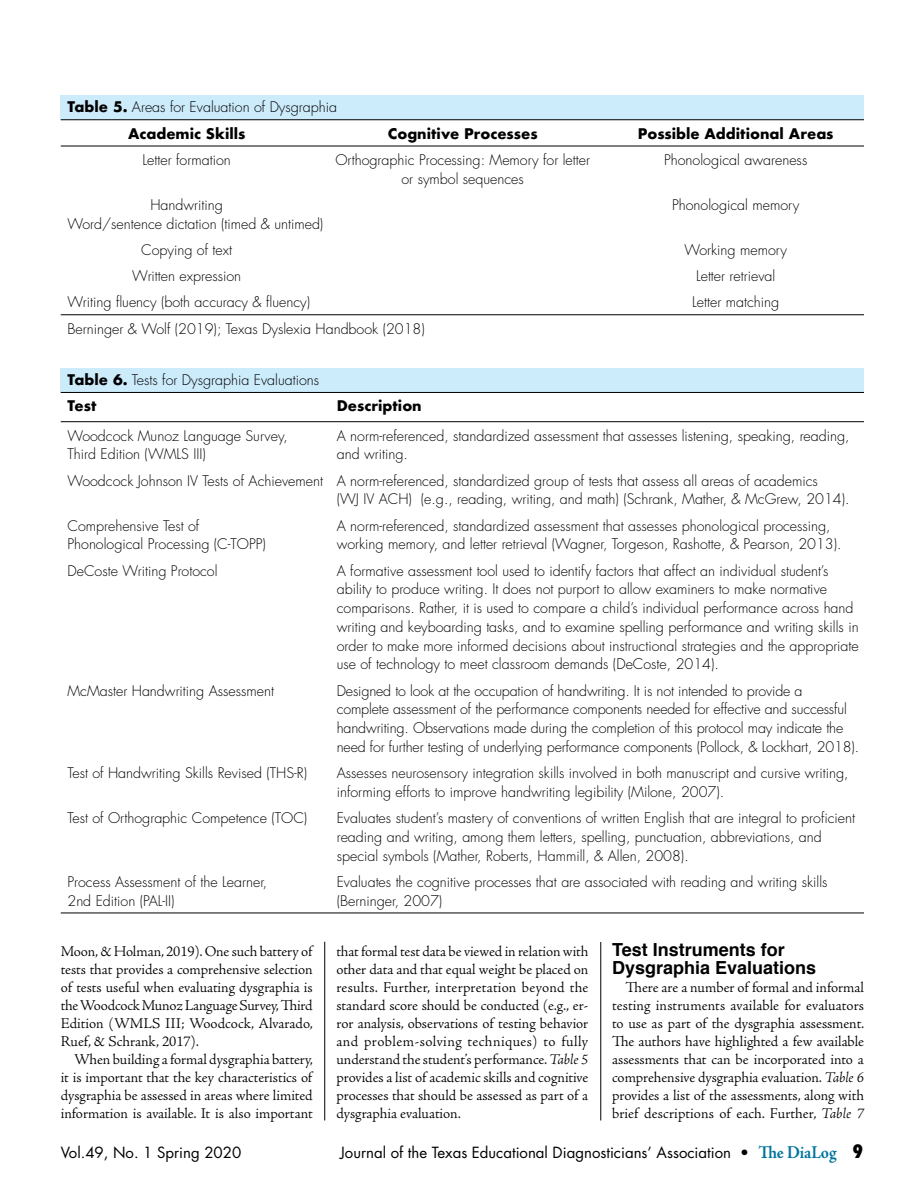
<style>
.page{position:relative;width:918px;height:1188px;background:#fff}
.page>*{position:absolute;margin:0;border:0;box-sizing:border-box;transform-origin:0 0}
.t1{font:700 18px/18px "Helvetica";color:#000}
.t2{font:300 15px/18px "Adobe Jenson Pro";color:#000;text-align:justify}
.t3{font:15px "Futura";color:#000}
.t4{font:300 14.25px/18.8px "Futura";color:#000}
.t5{font:700 14.25px "Futura";color:#000}
.s1{font-weight:700}
.s2{font-style:italic}
.s3{font-family:"Adobe Jenson Pro";font-weight:700;font-size:18.15px;color:#00749e}
.s4{font-weight:800;font-stretch:condensed;font-size:18px}
</style>
<div class="page">
<div style="left:61px;top:96px;width:803px;height:24px;background:#c7eafb"></div>
<div style="left:61px;top:368px;width:803px;height:25px;background:#c7eafb"></div>
<hr style="left:61px;top:120px;width:803px;height:1px;background:#000">
<hr style="left:61px;top:146px;width:803px;height:1px;background:#000">
<hr style="left:61px;top:315px;width:803px;height:1px;background:#000">
<hr style="left:61px;top:392px;width:803px;height:1px;background:#000">
<hr style="left:61px;top:421px;width:803px;height:1px;background:#000">
<hr style="left:61px;top:913px;width:803px;height:1px;background:#000">
<hr style="left:324px;top:942px;width:1px;height:178px;background:#000">
<hr style="left:601px;top:942px;width:1px;height:178px;background:#000">
<p class="t4" style="left:128px;top:94px;width:211px;line-height:26.2px;text-indent:-61px"><span class="s1">Table 5.</span> Areas for Evaluation of Dysgraphia<br><span class="s1">Academic Skills</span></p>
<p class="t5" style="left:388px;top:123px;width:151px">Cognitive Processes</p>
<p class="t5" style="left:638px;top:123px;width:197px">Possible Additional Areas</p>
<p class="t4" style="left:143px;top:151px;width:90px">Letter formation</p>
<p class="t4" style="left:335px;top:151px;width:256px">Orthographic Processing: Memory for letter</p>
<p class="t4" style="left:664px;top:151px;width:145px">Phonological awareness</p>
<p class="t4" style="left:402px;top:169px;width:124px">or symbol sequences</p>
<p class="t4" style="left:150px;top:196px;width:74px">Handwriting</p>
<p class="t4" style="left:672px;top:196px;width:129px">Phonological memory</p>
<p class="t4" style="left:141px;top:211px;width:184px;line-height:26.2px;text-indent:-74px">Word/sentence dictation (timed &amp; untimed)<br>Copying of text</p>
<p class="t4" style="left:685px;top:241px;width:104px">Working memory</p>
<p class="t4" style="left:132px;top:267px;width:110px">Written expression</p>
<p class="t4" style="left:696px;top:267px;width:81px">Letter retrieval</p>
<p class="t4" style="left:67px;top:293px;width:244px">Writing fluency (both accuracy &amp; fluency)</p>
<p class="t4" style="left:692px;top:293px;width:88px">Letter matching</p>
<p class="t4" style="left:68px;top:319px;width:359px">Berninger &amp; Wolf (2019); Texas Dyslexia Handbook (2018)</p>
<p class="t4" style="left:68px;top:367px;width:253px;line-height:26.2px"><span class="s1">Table 6.</span> Tests for Dysgraphia Evaluations<br><span class="s1">Test</span></p>
<p class="t5" style="left:337px;top:396px;width:87px">Description</p>
<p class="t4" style="left:68px;top:426px;width:222px">Woodcock Munoz Language Survey,</p>
<p class="t4" style="left:337px;top:426px;width:514px">A norm-referenced, standardized assessment that assesses listening, speaking, reading,</p>
<p class="t4" style="left:68px;top:445px;width:140px">Third Edition (WMLS III)</p>
<p class="t4" style="left:68px;top:441px;width:752px;line-height:26.2px;text-indent:269px">and writing.<br>Woodcock Johnson IV Tests of Achievement A norm-referenced, standardized group of tests that assess all areas of academics</p>
<p class="t4" style="left:337px;top:490px;width:514px">(WJ IV ACH) (e.g., reading, writing, and math) (Schrank, Mather, &amp; McGrew, 2014).</p>
<p class="t4" style="left:68px;top:516px;width:133px">Comprehensive Test of</p>
<p class="t4" style="left:337px;top:516px;width:495px">A norm-referenced, standardized assessment that assesses phonological processing,</p>
<p class="t4" style="left:68px;top:535px;width:200px">Phonological Processing (C-TOPP)</p>
<p class="t4" style="left:337px;top:535px;width:506px">working memory, and letter retrieval (Wagner, Torgeson, Rashotte, &amp; Pearson, 2013).</p>
<p class="t4" style="left:68px;top:561px;width:152px">DeCoste Writing Protocol</p>
<p class="t4" style="left:337px;top:561px;width:524px">A formative assessment tool used to identify factors that affect an individual student’s ability to produce writing. It does not purport to allow examiners to make normative comparisons. Rather, it is used to compare a child’s individual performance across hand writing and keyboarding tasks, and to examine spelling performance and writing skills in order to make more informed decisions about instructional strategies and the appropriate use of technology to meet classroom demands (DeCoste, 2014).</p>
<p class="t4" style="left:68px;top:681px;width:208px">McMaster Handwriting Assessment</p>
<p class="t4" style="left:337px;top:681px;width:524px">Designed to look at the occupation of handwriting. It is not intended to provide a<br>complete assessment of the performance components needed for effective and successful handwriting. Observations made during the completion of this protocol may indicate the need for further testing of underlying performance components (Pollock, &amp; Lockhart, 2018).</p>
<p class="t4" style="left:68px;top:764px;width:241px">Test of Handwriting Skills Revised (THS-R)</p>
<p class="t4" style="left:337px;top:764px;width:513px">Assesses neurosensory integration skills involved in both manuscript and cursive writing, informing efforts to improve handwriting legibility (Milone, 2007).</p>
<p class="t4" style="left:68px;top:809px;width:241px">Test of Orthographic Competence (TOC)</p>
<p class="t4" style="left:337px;top:809px;width:520px">Evaluates student’s mastery of conventions of written English that are integral to proficient reading and writing, among them letters, spelling, punctuation, abbreviations, and special symbols (Mather, Roberts, Hammill, &amp; Allen, 2008).</p>
<p class="t4" style="left:68px;top:873px;width:201px">Process Assessment of the Learner,</p>
<p class="t4" style="left:337px;top:873px;width:492px">Evaluates the cognitive processes that are associated with reading and writing skills</p>
<p class="t4" style="left:68px;top:891px;width:109px">2nd Edition (PAL-II)</p>
<p class="t4" style="left:337px;top:891px;width:107px">(Berninger, 2007)</p>
<p class="t2" style="left:61px;top:942px;width:254px">Moon, &amp; Holman, 2019). One such battery of tests that provides a comprehensive selection of tests useful when evaluating dysgraphia is the Woodcock Munoz Language Survey, Third Edition (WMLS III; Woodcock, Alvarado, Ruef, &amp; Schrank, 2017).</p>
<p class="t2" style="left:61px;top:1051px;width:254px;text-indent:14px">When building a formal dysgraphia battery, it is important that the key characteristics of dysgraphia be assessed in areas where limited information is available. It is also important</p>
<p class="t2" style="left:336px;top:942px;width:253px">that formal test data be viewed in relation with other data and that equal weight be placed on results. Further, interpretation beyond the standard score should be conducted (e.g., er&shy;ror analysis, observations of testing behavior and problem-solving techniques) to fully understand the student’s performance. <span class="s2">Table 5 </span>provides a list of academic skills and cognitive processes that should be assessed as part of a dysgraphia evaluation.</p>
<p class="t1" style="left:612px;top:941px;width:206px">Test Instruments for<br>Dysgraphia Evaluations</p>
<p class="t2" style="left:612px;top:979px;width:254px;text-indent:14px">There are a number of formal and informal testing instruments available for evaluators to use as part of the dysgraphia assessment.<br>The authors have highlighted a few available assessments that can be incorporated into a comprehensive dysgraphia evaluation. <span class="s2">Table 6 </span>provides a list of the assessments, along with brief descriptions of each. Further, <span class="s2">Table 7</span></p>
<p class="t3" style="left:61px;top:1143px;width:182px">Vol.49, No. 1 Spring 2020</p>
<p class="t3" style="left:340px;top:1143px;width:525px">Journal of the Texas Educational Diagnosticians’ Association • <span class="s3">The DiaLog</span> <span class="s4">9</span></p>
</div>
